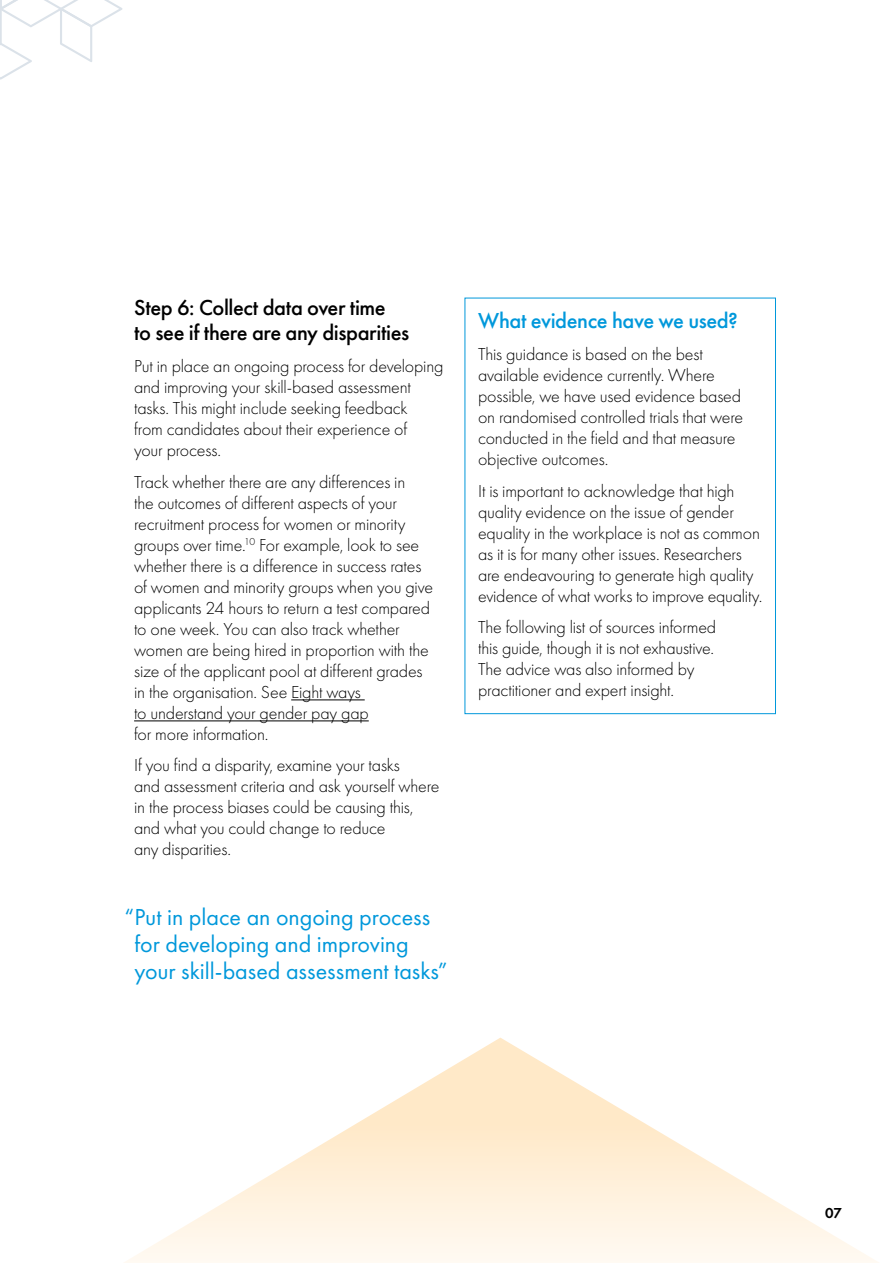
<style>
.page{position:relative;width:893px;height:1263px;background:#fff}
.page>*{position:absolute;margin:0;border:0;box-sizing:border-box;transform-origin:0 0}
.t1{font:24px/27px "Futura PT";color:#0098db}
.t2{font:500 22.5px/25.5px "Futura PT";letter-spacing:-.02em;color:#000}
.t3{font:500 22.5px "Futura PT";letter-spacing:-.015em;color:#0098db}
.t4{font:300 18px/21px "Futura PT";letter-spacing:-.01em;color:#000}
.t5{font:600 15px "Futura PT";color:#000}
</style>
<div class="page">
<svg style="left:0;top:0;width:122px;height:80px"></svg>
<svg style="left:124px;top:1037px;width:755px;height:226px"></svg>
<hr style="left:291px;top:700px;width:74px;height:1px;background:#000">
<hr style="left:134px;top:721px;width:235px;height:1px;background:#000">
<div style="left:465px;top:298px;width:311px;height:416px;border:1px solid #0098db"></div>
<p class="t2" style="left:134px;top:295px;width:277px">Step 6: Collect data over time<br>to see if there are any disparities</p>
<p class="t4" style="left:134px;top:356px;width:311px">Put in place an ongoing process for developing and improving your skill‑based assessment tasks. This might include seeking feedback<br>from candidates about their experience of<br>your process.</p>
<p class="t4" style="left:134px;top:471px;width:301px">Track whether there are any differences in<br>the outcomes of different aspects of your recruitment process for women or minority groups over time.<sup>10</sup> For example, look to see whether there is a difference in success rates of women and minority groups when you give applicants 24 hours to return a test compared to one week. You can also track whether women are being hired in proportion with the size of the applicant pool at different grades in the organisation. See Eight ways<br>to understand your gender pay gap<br>for more information.</p>
<p class="t4" style="left:134px;top:755px;width:307px">If you find a disparity, examine your tasks<br>and assessment criteria and ask yourself where in the process biases could be causing this, and what you could change to reduce<br>any disparities.</p>
<h1 class="t1" style="left:134px;top:903px;width:315px;text-indent:-10px">“Put in place an ongoing process for developing and improving your skill‑based assessment tasks”</h1>
<p class="t3" style="left:478px;top:307px;width:261px">What evidence have we used?</p>
<p class="t4" style="left:478px;top:344px;width:267px">This guidance is based on the best available evidence currently. Where possible, we have used evidence based on randomised controlled trials that were conducted in the field and that measure objective outcomes.</p>
<p class="t4" style="left:478px;top:480px;width:286px">It is important to acknowledge that high quality evidence on the issue of gender equality in the workplace is not as common as it is for many other issues. Researchers are endeavouring to generate high quality evidence of what works to improve equality.</p>
<p class="t4" style="left:478px;top:617px;width:240px">The following list of sources informed this guide, though it is not exhaustive.<br>The advice was also informed by practitioner and expert insight.</p>
<p class="t5" style="left:825px;top:1203px;width:18px">07</p>
</div>
